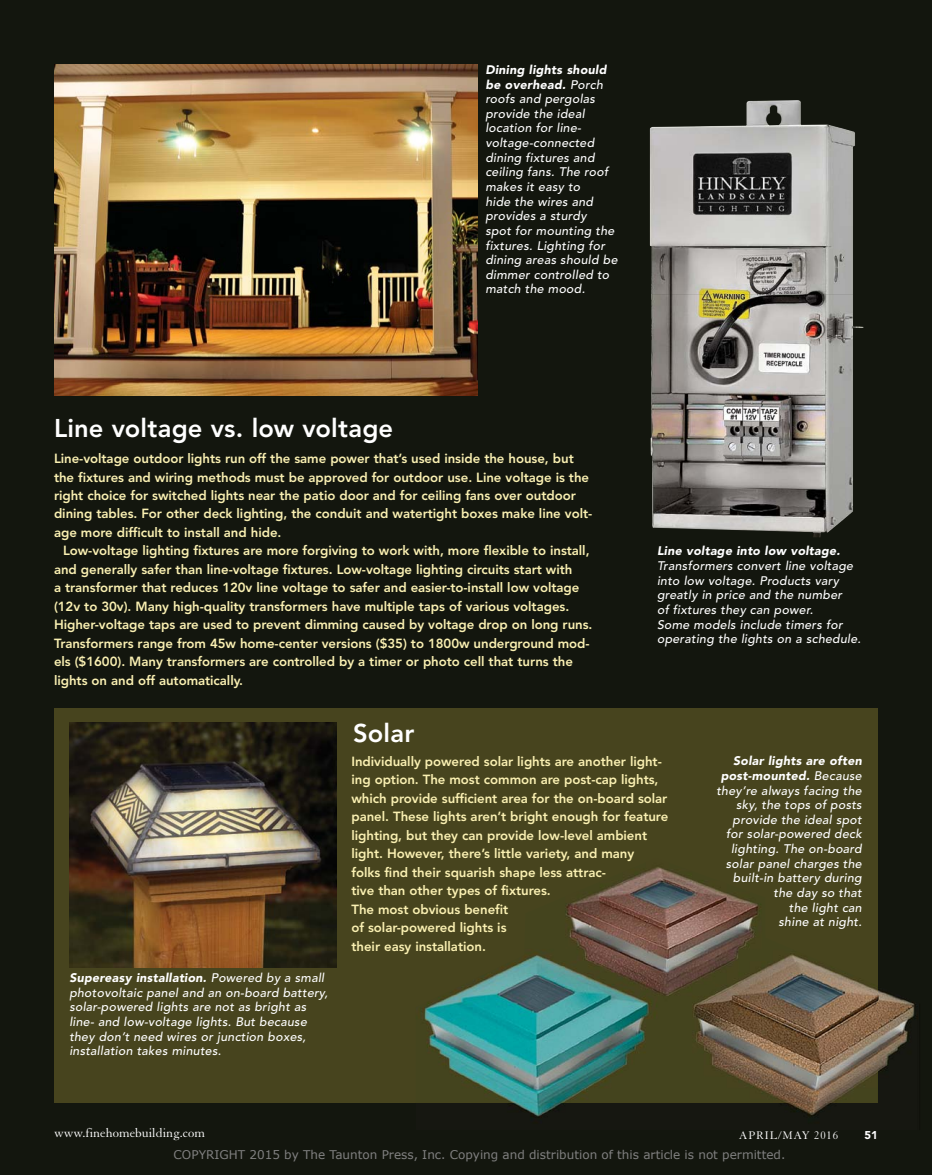
<style>
.page{position:relative;width:932px;height:1175px;background:#fff}
.page>*{position:absolute;margin:0;border:0;box-sizing:border-box;transform-origin:0 0}
.t1{font:800 25.5px "Avenir LT Std";letter-spacing:.005em;color:#fff}
.t2{font:13.5px "Granjon LT Std";color:#fff}
.t3{font:800 13.2px/18.5px "Avenir LT Std";letter-spacing:-.005em;color:#faf0b2}
.t4{font:italic 500 12.3px/14.7px "Avenir LT Std";letter-spacing:.02em;color:#fff}
.t5{font:italic 900 12.3px "Avenir LT Std";letter-spacing:.02em;color:#fff}
.t6{font:12px "Verdana";color:#808080}
.t7{font:12px "Granjon LT Std";letter-spacing:.07em;color:#fff}
.t8{font:900 11.25px "Avenir LT Std";color:#fff}
.s1{font-weight:900}
</style>
<div class="page">
<div style="left:0;top:0;width:932px;height:1174px;background:#13160e"></div>
<div style="left:54px;top:709px;width:824px;height:393px;background:#47441e"></div>
<img style="left:416px;top:990px;width:499px;height:127px">
<img style="left:416px;top:867px;width:462px;height:235px">
<img style="left:69px;top:722px;width:267px;height:245px">
<img style="left:649px;top:100px;width:206px;height:194px">
<img style="left:650px;top:294px;width:213px;height:194px">
<img style="left:652px;top:488px;width:201px;height:49px">
<img style="left:54px;top:64px;width:423px;height:332px">
<p class="t4" style="left:485px;top:63px;width:134px"><span class="s1">Dining lights should be overhead.</span> Porch roofs and pergolas provide the ideal location for line&shy;voltage-connected dining fixtures and ceiling fans. The roof makes it easy to<br>hide the wires and provides a sturdy<br>spot for mounting the fixtures. Lighting for dining areas should be dimmer controlled to match the mood.</p>
<h1 class="t1" style="left:54px;top:413px;width:341px">Line voltage vs. low voltage</h1>
<p class="t3" style="left:54px;top:449px;width:539px">Line-voltage outdoor lights run off the same power that’s used inside the house, but the fixtures and wiring methods must be approved for outdoor use. Line voltage is the right choice for switched lights near the patio door and for ceiling fans over outdoor dining tables. For other deck lighting, the conduit and watertight boxes make line volt&shy;age more difficult to install and hide.</p>
<p class="t3" style="left:54px;top:541px;width:540px;text-indent:9px">Low-voltage lighting fixtures are more forgiving to work with, more flexible to install, and generally safer than line-voltage fixtures. Low-voltage lighting circuits start with<br>a transformer that reduces 120v line voltage to safer and easier-to-install low voltage (12v to 30v). Many high-quality transformers have multiple taps of various voltages.<br>Higher-voltage taps are used to prevent dimming caused by voltage drop on long runs.<br>Transformers range from 45w home-center versions ($35) to 1800w underground mod&shy;els ($1600). Many transformers are controlled by a timer or photo cell that turns the lights on and off automatically.</p>
<h1 class="t1" style="left:353px;top:718px;width:63px">Solar</h1>
<p class="t5" style="left:657px;top:543px;width:185px">Line voltage into low voltage.</p>
<p class="t4" style="left:657px;top:558px;width:205px">Transformers convert line voltage into low voltage. Products vary greatly in price and the number<br>of fixtures they can power.<br>Some models include timers for operating the lights on a schedule.</p>
<p class="t4" style="left:69px;top:971px;width:260px"><span class="s1">Supereasy installation.</span> Powered by a small photovoltaic panel and an on-board battery, solar-powered lights are not as bright as line- and low-voltage lights. But because they don’t need wires or junction boxes, installation takes minutes.</p>
<p class="t3" style="left:351px;top:752px;width:318px">Individually powered solar lights are another light&shy;ing option. The most common are post-cap lights, which provide sufficient area for the on-board solar panel. These lights aren’t bright enough for feature lighting, but they can provide low-level ambient light. However, there’s little variety, and many<br>folks find their squarish shape less attrac-<br>tive than other types of fixtures.<br>The most obvious benefit<br>of solar-powered lights is<br>their easy installation.</p>
<p class="t4" style="left:716px;top:754px;width:147px;text-align:right"><span class="s1">Solar lights are often post-mounted.</span> Because they’re always facing the sky, the tops of posts provide the ideal spot for solar-powered deck lighting. The on-board solar panel charges the built-in battery during the day so that<br>the light can<br>shine at night.</p>
<p class="t2" style="left:54px;top:1125px;width:152px">www.finehomebuilding.com</p>
<p class="t7" style="left:738px;top:1129px;width:101px">APRIL/MAY 2016</p>
<p class="t8" style="left:864px;top:1128px;width:15px">51</p>
<p class="t6" style="left:174px;top:1146px;width:613px">COPYRIGHT 2015 by The Taunton Press, Inc. Copying and distribution of this article is not permitted.</p>
</div>
